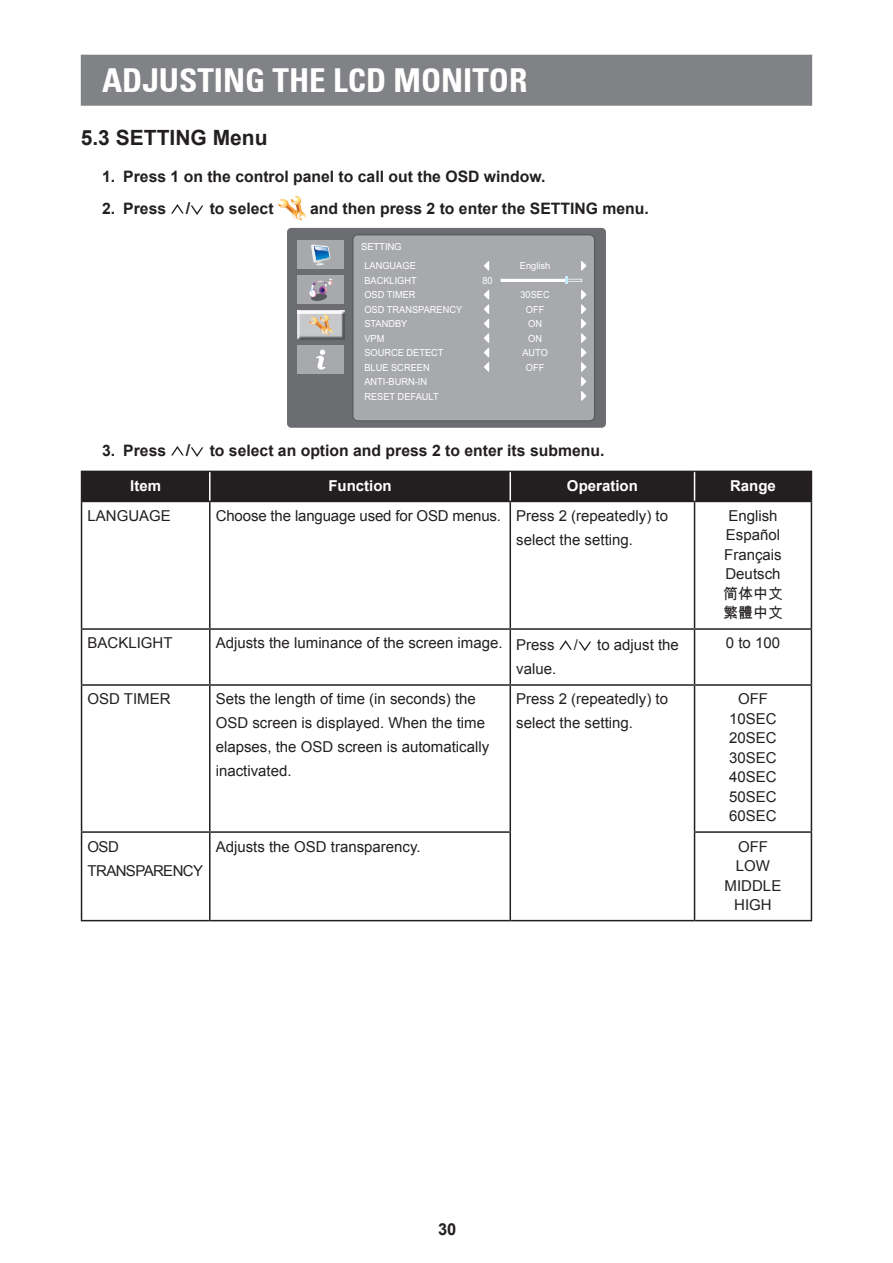
<style>
.page{position:relative;width:893px;height:1263px;background:#fff}
.page>*{position:absolute;margin:0;border:0;box-sizing:border-box;transform-origin:0 0}
.t1{font:700 condensed 33px "Univers 67";color:#fff}
.Head1_NonTOC{font:700 21px "Arial";color:#231f20}
.t2{font:700 16.5px "Arial";color:#231f20}
.t3{font:700 15.75px "Arial";color:#231f20}
.Body{font:15px/24px "Arial";color:#231f20}
.Body-2{font:700 15px "Arial";color:#fff}
.Body-3{font:15px/24px "Arial";letter-spacing:-.04em;color:#231f20}
.Body-4{font:15px "Arial Unicode MS";color:#231f20}
.t4{font:9.75px/14.5px "Arial";color:#fff;scale:.95 1}
.t5{font:9.75px/19.5px "Arial";color:#fff}
.s1{font-size:16.5px}
</style>
<div class="page">
<div style="left:81px;top:55px;width:731px;height:51px;background:#808285;border:2px solid #808285"></div>
<svg style="left:171px;top:204px;width:13px;height:10px"></svg>
<svg style="left:191px;top:205px;width:12px;height:10px"></svg>
<svg style="left:278px;top:196px;width:28px;height:24px"></svg>
<div style="left:287px;top:228px;width:319px;height:200px;background:#6c6d70;border-radius:4px"></div>
<div style="left:353px;top:235px;width:241px;height:185px;background:#a8a9ad;border-radius:4px"></div>
<svg style="left:484px;top:290px;width:102px;height:111px"></svg>
<svg style="left:484px;top:261px;width:102px;height:23px"></svg>
<div style="left:297px;top:276px;width:47px;height:28px;background:#a8a9ad"></div>
<svg style="left:297px;top:310px;width:47px;height:29px"></svg>
<img style="left:300px;top:310px;width:41px;height:4px">
<img style="left:297px;top:314px;width:3px;height:21px">
<svg style="left:297px;top:310px;width:3px;height:4px"></svg>
<img style="left:341px;top:314px;width:3px;height:21px">
<svg style="left:341px;top:310px;width:3px;height:4px"></svg>
<svg style="left:341px;top:335px;width:3px;height:5px"></svg>
<div style="left:297px;top:345px;width:47px;height:29px;background:#a8a9ad"></div>
<div style="left:297px;top:241px;width:47px;height:28px;background:#a8a9ad"></div>
<svg style="left:309px;top:279px;width:24px;height:22px"></svg>
<svg style="left:316px;top:350px;width:10px;height:20px"></svg>
<svg style="left:311px;top:245px;width:20px;height:20px"></svg>
<svg style="left:309px;top:314px;width:24px;height:21px"></svg>
<svg style="left:171px;top:446px;width:13px;height:9px"></svg>
<svg style="left:191px;top:447px;width:12px;height:10px"></svg>
<hr style="left:81px;top:501px;width:129px;height:1px;background:#231f20">
<hr style="left:81px;top:502px;width:1px;height:126px;background:#231f20">
<hr style="left:210px;top:501px;width:300px;height:1px;background:#231f20">
<hr style="left:209px;top:502px;width:2px;height:126px;background:#231f20">
<hr style="left:510px;top:501px;width:184px;height:1px;background:#231f20">
<hr style="left:509px;top:502px;width:2px;height:126px;background:#231f20">
<hr style="left:694px;top:501px;width:118px;height:1px;background:#231f20">
<hr style="left:694px;top:502px;width:1px;height:126px;background:#231f20">
<hr style="left:811px;top:502px;width:1px;height:126px;background:#231f20">
<hr style="left:81px;top:628px;width:129px;height:2px;background:#231f20">
<hr style="left:81px;top:630px;width:1px;height:54px;background:#231f20">
<hr style="left:210px;top:628px;width:300px;height:2px;background:#231f20">
<hr style="left:209px;top:630px;width:2px;height:54px;background:#231f20">
<hr style="left:510px;top:628px;width:184px;height:2px;background:#231f20">
<hr style="left:509px;top:630px;width:2px;height:54px;background:#231f20">
<hr style="left:694px;top:628px;width:118px;height:2px;background:#231f20">
<hr style="left:694px;top:630px;width:1px;height:54px;background:#231f20">
<hr style="left:811px;top:630px;width:1px;height:54px;background:#231f20">
<hr style="left:81px;top:684px;width:129px;height:2px;background:#231f20">
<hr style="left:81px;top:686px;width:1px;height:145px;background:#231f20">
<hr style="left:210px;top:684px;width:300px;height:2px;background:#231f20">
<hr style="left:209px;top:686px;width:2px;height:145px;background:#231f20">
<hr style="left:510px;top:684px;width:184px;height:2px;background:#231f20">
<hr style="left:509px;top:686px;width:2px;height:145px;background:#231f20">
<hr style="left:694px;top:684px;width:118px;height:2px;background:#231f20">
<hr style="left:694px;top:686px;width:1px;height:145px;background:#231f20">
<hr style="left:811px;top:686px;width:1px;height:145px;background:#231f20">
<hr style="left:81px;top:831px;width:129px;height:2px;background:#231f20">
<hr style="left:81px;top:833px;width:1px;height:87px;background:#231f20">
<hr style="left:210px;top:831px;width:301px;height:2px;background:#231f20">
<hr style="left:209px;top:833px;width:2px;height:87px;background:#231f20">
<hr style="left:509px;top:833px;width:2px;height:87px;background:#231f20">
<hr style="left:694px;top:831px;width:118px;height:2px;background:#231f20">
<hr style="left:694px;top:833px;width:1px;height:87px;background:#231f20">
<hr style="left:811px;top:833px;width:1px;height:87px;background:#231f20">
<hr style="left:81px;top:920px;width:129px;height:1px;background:#231f20">
<hr style="left:210px;top:920px;width:300px;height:1px;background:#231f20">
<hr style="left:510px;top:920px;width:184px;height:1px;background:#231f20">
<hr style="left:694px;top:920px;width:118px;height:1px;background:#231f20">
<div style="left:81px;top:471px;width:731px;height:30px;background:#231f20"></div>
<svg style="left:559px;top:640px;width:13px;height:10px"></svg>
<svg style="left:578px;top:642px;width:13px;height:9px"></svg>
<h1 class="t1" style="left:102px;top:60px;width:427px">ADJUSTING THE LCD MONITOR</h1>
<p class="Head1_NonTOC" style="left:81px;top:124px;width:188px">5.3 SETTING Menu</p>
<p class="t3" style="left:102px;top:166px;width:445px">1. Press 1 on the control panel to call out the OSD window.</p>
<p class="t3" style="left:102px;top:198px;width:173px">2. Press <span class="s1">/</span> to select</p>
<p class="t3" style="left:310px;top:198px;width:340px">and then press 2 to enter the SETTING menu.</p>
<p class="t5" style="left:364px;top:237px;width:53px;text-indent:-3px">SETTING<br>LANGUAGE</p>
<p class="t4" style="left:364px;top:273px;width:105px">BACKLIGHT<br>OSD TIMER<br>OSD TRANSPARENCY<br>STANDBY<br>VPM<br>SOURCE DETECT<br>BLUE SCREEN<br>ANTI-BURN-IN<br>RESET DEFAULT</p>
<p class="t4" style="left:520px;top:259px;width:33px">English</p>
<p class="t4" style="left:520px;top:287px;width:32px;text-align:center">30SEC<br>OFF<br>ON<br>ON<br>AUTO<br>OFF</p>
<p class="t4" style="left:482px;top:273px;width:12px">80</p>
<p class="t3" style="left:102px;top:440px;width:504px">3. Press <span class="s1">/</span> to select an option and press 2 to enter its submenu.</p>
<p class="Body-2" style="left:130px;top:476px;width:32px">Item</p>
<p class="Body-2" style="left:328px;top:476px;width:65px">Function</p>
<p class="Body-2" style="left:567px;top:476px;width:72px">Operation</p>
<p class="Body-2" style="left:730px;top:476px;width:47px">Range</p>
<p class="Body" style="left:88px;top:504px;width:85px">LANGUAGE</p>
<p class="Body" style="left:216px;top:504px;width:287px">Choose the language used for OSD menus.</p>
<p class="Body" style="left:516px;top:504px;width:153px">Press 2 (repeatedly) to select the setting.</p>
<p class="Body" style="left:728px;top:504px;width:51px">English</p>
<p class="Body" style="left:726px;top:523px;width:56px">Español</p>
<p class="Body" style="left:724px;top:543px;width:59px">Français</p>
<p class="Body" style="left:725px;top:562px;width:57px">Deutsch</p>
<p class="Body-4" style="left:723px;top:583px;width:62px">简体中文</p>
<p class="Body-4" style="left:723px;top:602px;width:62px">繁體中文</p>
<p class="Body" style="left:88px;top:631px;width:87px">BACKLIGHT</p>
<p class="Body" style="left:216px;top:631px;width:288px">Adjusts the luminance of the screen image.</p>
<p class="Body" style="left:516px;top:633px;width:40px">Press</p>
<p class="Body" style="left:574px;top:633px;width:6px">/</p>
<p class="Body" style="left:597px;top:633px;width:83px">to adjust the</p>
<p class="Body" style="left:516px;top:657px;width:42px">value.</p>
<p class="Body" style="left:726px;top:631px;width:56px">0 to 100</p>
<p class="Body" style="left:88px;top:687px;width:85px">OSD TIMER</p>
<p class="Body" style="left:216px;top:687px;width:275px">Sets the length of time (in seconds) the OSD screen is displayed. When the time elapses, the OSD screen is automatically inactivated.</p>
<p class="Body" style="left:516px;top:687px;width:153px">Press 2 (repeatedly) to select the setting.</p>
<p class="Body" style="left:738px;top:687px;width:31px">OFF</p>
<p class="Body" style="left:729px;top:707px;width:49px">10SEC</p>
<p class="Body" style="left:729px;top:726px;width:49px">20SEC</p>
<p class="Body" style="left:729px;top:746px;width:49px">30SEC</p>
<p class="Body" style="left:729px;top:765px;width:49px">40SEC</p>
<p class="Body" style="left:729px;top:785px;width:49px">50SEC</p>
<p class="Body" style="left:729px;top:804px;width:49px">60SEC</p>
<p class="Body-3" style="left:88px;top:834px;width:117px">OSD<br>TRANSPARENCY</p>
<p class="Body" style="left:216px;top:834px;width:206px">Adjusts the OSD transparency.</p>
<p class="Body" style="left:738px;top:834px;width:31px">OFF</p>
<p class="Body" style="left:736px;top:854px;width:36px">LOW</p>
<p class="Body" style="left:725px;top:873px;width:58px">MIDDLE</p>
<p class="Body" style="left:734px;top:893px;width:39px">HIGH</p>
<p class="t2" style="left:438px;top:1218px;width:20px">30</p>
</div>
